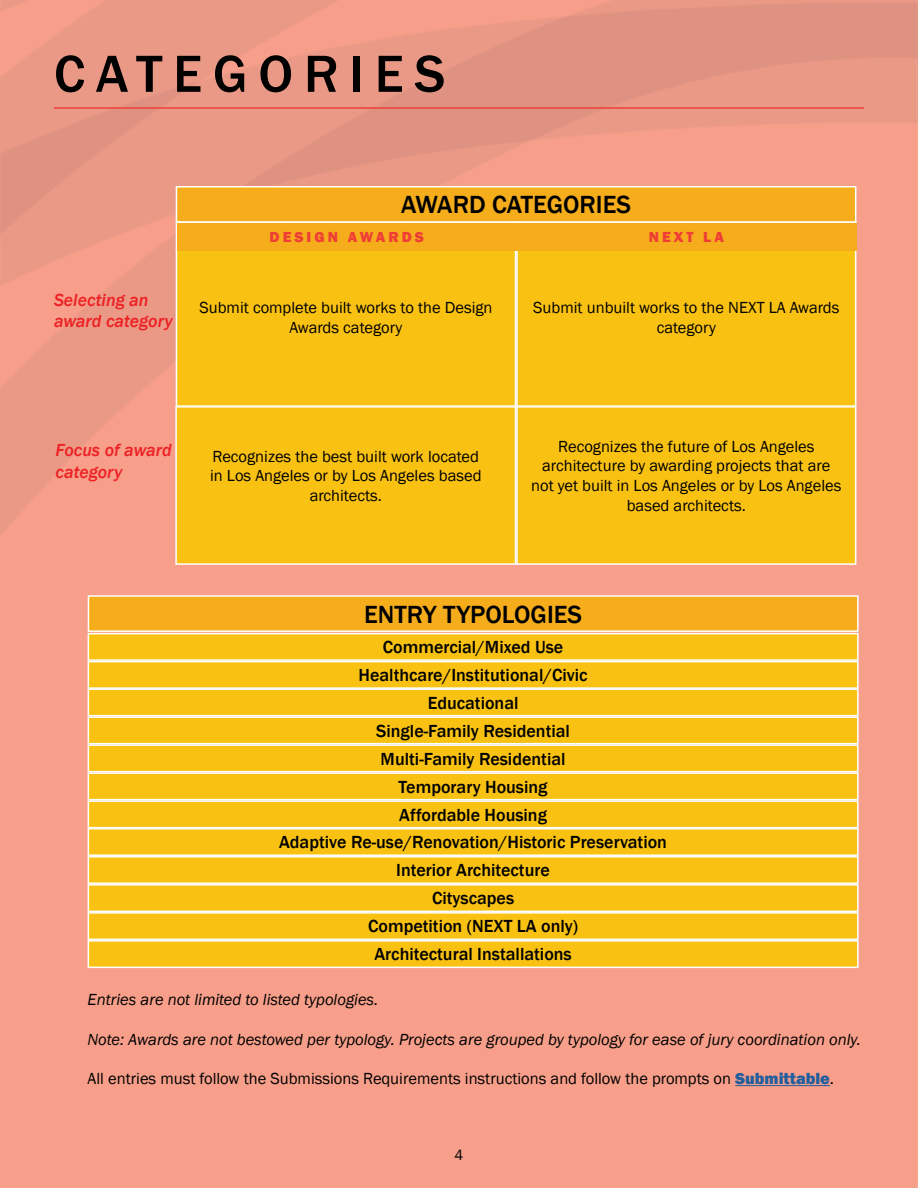
<style>
.page{position:relative;width:918px;height:1188px;background:#fff}
.page>*{position:absolute;margin:0;border:0;box-sizing:border-box;transform-origin:0 0}
.t1{font:500 54px "Franklin Gothic";letter-spacing:.2em;color:#000}
.t2{font:500 25.5px "Franklin Gothic";color:#000}
.t3{font:500 18px "Franklin Gothic";color:#000}
.t4{font:italic 500 18px/21.6px "Franklin Gothic";color:#ed2124}
.t5{font:16.5px/19.8px "Franklin Gothic";color:#000;text-align:center}
.t6{font:italic 16.5px "Franklin Gothic";color:#000}
.t7{font:800 15px "Franklin Gothic";letter-spacing:.2em;color:#ef3e36}
.t8{font:15px "Franklin Gothic";color:#000}
.s1{font-weight:800;color:#215e9e}
</style>
<div class="page">
<img style="left:0;top:1px;width:918px;height:1187px">
<div style="left:176px;top:249px;width:339px;height:157px;background:#f9c213"></div>
<div style="left:176px;top:248px;width:340px;height:159px;border:2px solid #fcffff"></div>
<div style="left:176px;top:407px;width:339px;height:157px;background:#f9c213"></div>
<div style="left:175px;top:406px;width:341px;height:159px;border:2px solid #fcffff"></div>
<div style="left:517px;top:249px;width:339px;height:157px;background:#f9c213"></div>
<div style="left:516px;top:248px;width:340px;height:159px;border:2px solid #fcffff"></div>
<div style="left:517px;top:407px;width:339px;height:157px;background:#f9c213"></div>
<div style="left:516px;top:406px;width:340px;height:159px;border:2px solid #fcffff"></div>
<div style="left:176px;top:187px;width:680px;height:35px;background:#f6ad1b"></div>
<div style="left:176px;top:186px;width:680px;height:37px;border:2px solid #fcffff"></div>
<div style="left:177px;top:223px;width:339px;height:28px;background:#f6ad1b"></div>
<div style="left:516px;top:223px;width:340px;height:28px;background:#f6ad1b"></div>
<div style="left:88px;top:596px;width:770px;height:35px;background:#f6ad1b"></div>
<div style="left:88px;top:595px;width:771px;height:37px;border:2px solid #fcffff"></div>
<div style="left:88px;top:634px;width:770px;height:26px;background:#f9c213"></div>
<div style="left:88px;top:633px;width:771px;height:28px;border:2px solid #fcffff"></div>
<div style="left:88px;top:745px;width:770px;height:27px;background:#f9c213"></div>
<div style="left:88px;top:744px;width:771px;height:28px;border:2px solid #fcffff"></div>
<div style="left:88px;top:689px;width:770px;height:27px;background:#f9c213"></div>
<div style="left:88px;top:688px;width:771px;height:28px;border:2px solid #fcffff"></div>
<div style="left:88px;top:885px;width:770px;height:26px;background:#f9c213"></div>
<div style="left:88px;top:884px;width:771px;height:28px;border:2px solid #fcffff"></div>
<div style="left:88px;top:662px;width:770px;height:26px;background:#f9c213"></div>
<div style="left:88px;top:661px;width:771px;height:28px;border:2px solid #fcffff"></div>
<div style="left:88px;top:829px;width:770px;height:26px;background:#f9c213"></div>
<div style="left:88px;top:828px;width:771px;height:28px;border:2px solid #fcffff"></div>
<div style="left:88px;top:717px;width:770px;height:27px;background:#f9c213"></div>
<div style="left:88px;top:716px;width:771px;height:28px;border:2px solid #fcffff"></div>
<div style="left:88px;top:913px;width:770px;height:26px;background:#f9c213"></div>
<div style="left:88px;top:912px;width:771px;height:28px;border:2px solid #fcffff"></div>
<div style="left:88px;top:857px;width:770px;height:26px;background:#f9c213"></div>
<div style="left:88px;top:856px;width:771px;height:28px;border:2px solid #fcffff"></div>
<div style="left:88px;top:801px;width:770px;height:27px;background:#f9c213"></div>
<div style="left:88px;top:800px;width:771px;height:28px;border:2px solid #fcffff"></div>
<div style="left:88px;top:773px;width:770px;height:27px;background:#f9c213"></div>
<div style="left:88px;top:772px;width:771px;height:28px;border:2px solid #fcffff"></div>
<div style="left:88px;top:941px;width:770px;height:26px;background:#f9c213"></div>
<div style="left:88px;top:940px;width:771px;height:28px;border:2px solid #fcffff"></div>
<hr style="left:735px;top:1085px;width:95px;height:1px;background:#215e9e">
<hr style="left:54px;top:107px;width:810px;height:2px;background:#ef3e36">
<h1 class="t1" style="left:54px;top:40px;width:393px">CATEGORIES</h1>
<p class="t4" style="left:54px;top:289px;width:120px">Selecting an award category</p>
<h2 class="t2" style="left:401px;top:189px;width:231px">AWARD CATEGORIES</h2>
<p class="t7" style="left:270px;top:227px;width:156px">DESIGN AWARDS</p>
<p class="t7" style="left:649px;top:227px;width:77px">NEXT LA</p>
<p class="t5" style="left:199px;top:298px;width:295px">Submit complete built works to the Design<br>Awards category</p>
<p class="t5" style="left:533px;top:298px;width:308px">Submit unbuilt works to the NEXT LA Awards category</p>
<p class="t4" style="left:56px;top:440px;width:118px">Focus of award category</p>
<p class="t5" style="left:210px;top:446px;width:273px">Recognizes the best built work located in Los Angeles or by Los Angeles based architects.</p>
<p class="t5" style="left:531px;top:437px;width:312px">Recognizes the future of Los Angeles architecture by awarding projects that are not yet built in Los Angeles or by Los Angeles based architects.</p>
<h2 class="t2" style="left:364px;top:598px;width:219px">ENTRY TYPOLOGIES</h2>
<p class="t3" style="left:383px;top:636px;width:182px">Commercial/Mixed Use</p>
<p class="t3" style="left:359px;top:664px;width:231px">Healthcare/Institutional/Civic</p>
<p class="t3" style="left:428px;top:692px;width:92px">Educational</p>
<p class="t3" style="left:376px;top:720px;width:195px">Single-Family Residential</p>
<p class="t3" style="left:381px;top:748px;width:186px">Multi-Family Residential</p>
<p class="t3" style="left:399px;top:776px;width:151px">Temporary Housing</p>
<p class="t3" style="left:399px;top:804px;width:149px">Affordable Housing</p>
<p class="t3" style="left:279px;top:831px;width:389px">Adaptive Re-use/Renovation/Historic Preservation</p>
<p class="t3" style="left:396px;top:859px;width:155px">Interior Architecture</p>
<p class="t3" style="left:432px;top:887px;width:84px">Cityscapes</p>
<p class="t3" style="left:368px;top:915px;width:212px">Competition (NEXT LA only)</p>
<p class="t3" style="left:374px;top:943px;width:199px">Architectural Installations</p>
<p class="t6" style="left:88px;top:989px;width:292px">Entries are not limited to listed typologies.</p>
<p class="t6" style="left:88px;top:1029px;width:775px">Note: Awards are not bestowed per typology. Projects are grouped by typology for ease of jury coordination only.</p>
<p class="t5" style="left:88px;top:1069px;width:748px">All entries must follow the Submissions Requirements instructions and follow the prompts on <span class="s1">Submittable</span>.</p>
<p class="t8" style="left:455px;top:1145px;width:10px">4</p>
</div>
